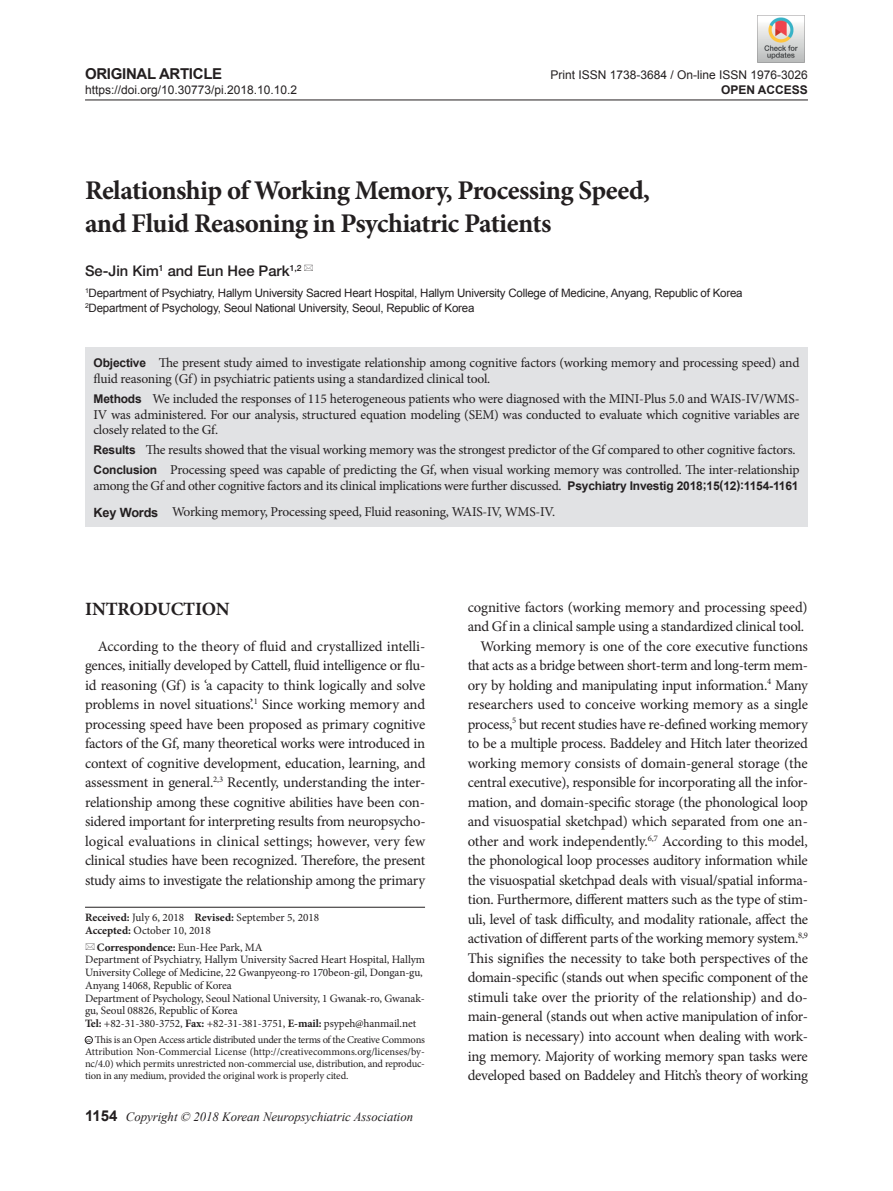
<style>
.page{position:relative;width:893px;height:1191px;background:#fff}
.page>*{position:absolute;margin:0;border:0;box-sizing:border-box;transform-origin:0 0}
.t1{font:700 27px/33px "Minion Pro";letter-spacing:-.02em;color:#231f20}
.t2{font:700 18.75px "Minion Pro";letter-spacing:-.01em;color:#231f20}
.t3{font:700 15px "Arial";letter-spacing:-.02em;color:#231f20}
.t4{font:14.7px/19.5px "Minion Pro";letter-spacing:-.02em;color:#231f20;text-align:justify}
.t5{font:500 14.7px "Helvetica Neue LT Std";color:#231f20}
.t6{font:13.5px/15.8px "Minion Pro";letter-spacing:-.02em;color:#231f20}
.t7{font:italic 12.75px "Times New Roman";color:#231f20}
.t8{font:12px "Arial";color:#231f20}
.t9{font:700 12px "Arial";color:#231f20}
.t10{font:11.55px/14.2px "Arial";letter-spacing:-.02em;color:#231f20}
.t11{font:11.25px/12.8px "Minion Pro";letter-spacing:-.01em;color:#231f20}
.t12{font:10.5px/12px "Minion Pro";letter-spacing:-.015em;color:#231f20;text-align:justify}
.s1{font-family:"Arial";font-weight:700;font-size:12px}
.s2{font-family:"Arial";font-weight:700;font-size:12.75px}
.s3{font-family:"Arial";font-weight:700;font-size:12.75px;color:#e1e2e4}
.s4{font-weight:700}
.s5{font-family:"Arial";font-weight:700;font-style:normal;font-size:15px}
</style>
<div class="page">
<hr style="left:85px;top:100px;width:723px;height:1px;background:#231f20">
<div style="left:85px;top:347px;width:723px;height:180px;background:#e1e2e4"></div>
<hr style="left:85px;top:907px;width:340px;height:1px;background:#231f20">
<div style="left:85px;top:1036px;width:8px;height:7px;border:1px solid #231f20;border-radius:50%"></div>
<img style="left:758px;top:17px;width:46px;height:46px">
<p class="t3" style="left:85px;top:64px;width:139px">ORIGINAL ARTICLE</p>
<p class="t8" style="left:85px;top:82px;width:214px">https://doi.org/10.30773/pi.2018.10.10.2</p>
<p class="t8" style="left:550px;top:67px;width:259px">Print ISSN 1738-3684 / On-line ISSN 1976-3026</p>
<p class="t9" style="left:721px;top:82px;width:88px">OPEN ACCESS</p>
<h1 class="t1" style="left:85px;top:173px;width:567px">Relationship of Working Memory, Processing Speed, and Fluid Reasoning in Psychiatric Patients</h1>
<p class="t5" style="left:85px;top:262px;width:218px">Se-Jin Kim<sup>1</sup> and Eun Hee Park<sup>1,2</sup></p>
<p class="t10" style="left:85px;top:286px;width:659px"><sup>1</sup>Department of Psychiatry, Hallym University Sacred Heart Hospital, Hallym University College of Medicine, Anyang, Republic of Korea<br><sup>2</sup>Department of Psychology, Seoul National University, Seoul, Republic of Korea</p>
<p class="t6" style="left:94px;top:355px;width:707px"><span class="s1">Objective</span> The present study aimed to investigate relationship among cognitive factors (working memory and processing speed) and fluid reasoning (Gf) in psychiatric patients using a standardized clinical tool.</p>
<p class="t6" style="left:94px;top:391px;width:708px;text-align:justify"><span class="s1">Methods</span> We included the responses of 115 heterogeneous patients who were diagnosed with the MINI-Plus 5.0 and WAIS-IV/WMS-IV was administered. For our analysis, structured equation modeling (SEM) was conducted to evaluate which cognitive variables are closely related to the Gf.</p>
<p class="t6" style="left:94px;top:440px;width:707px;line-height:20px"><span class="s1">Results</span> The results showed that the visual working memory was the strongest predictor of the Gf compared to other cognitive factors.<br><span class="s1">Conclusion</span> Processing speed was capable of predicting the Gf, when visual working memory was controlled. The inter-relationship</p>
<p class="t6" style="left:94px;top:472px;width:706px;line-height:26.4px">among the Gf and other cognitive factors and its clinical implications were further discussed. <span class="s1">Psychiatry Investig 2018;15(12):1154-1161<br></span><span class="s2">Key Words</span><span class="s3">aa</span>Working memory, Processing speed, Fluid reasoning, WAIS-IV, WMS-IV.</p>
<p class="t2" style="left:85px;top:596px;width:146px">INTRODUCTION</p>
<p class="t4" style="left:85px;top:636px;width:342px;text-indent:13px">According to the theory of fluid and crystallized intelli&shy;gences, initially developed by Cattell, fluid intelligence or flu&shy;id reasoning (Gf) is ‘a capacity to think logically and solve problems in novel situations’.<sup>1</sup> Since working memory and processing speed have been proposed as primary cognitive factors of the Gf, many theoretical works were introduced in context of cognitive development, education, learning, and assessment in general.<sup>2,3</sup> Recently, understanding the inter&shy;relationship among these cognitive abilities have been con&shy;sidered important for interpreting results from neuropsycho&shy;logical evaluations in clinical settings; however, very few clinical studies have been recognized. Therefore, the present study aims to investigate the relationship among the primary</p>
<p class="t11" style="left:85px;top:910px;width:236px"><span class="s4">Received:</span> July 6, 2018 <span class="s4">Revised:</span> September 5, 2018<br><span class="s4">Accepted:</span> October 10, 2018</p>
<p class="t11" style="left:85px;top:940px;width:342px;text-indent:12px"><span class="s4">Correspondence:</span> Eun-Hee Park, MA<br>Department of Psychiatry, Hallym University Sacred Heart Hospital, Hallym University College of Medicine, 22 Gwanpyeong-ro 170beon-gil, Dongan-gu, Anyang 14068, Republic of Korea<br>Department of Psychology, Seoul National University, 1 Gwanak-ro, Gwanak&shy;gu, Seoul 08826, Republic of Korea<br><span class="s4">Tel:</span> +82-31-380-3752, <span class="s4">Fax:</span> +82-31-381-3751, <span class="s4">E-mail:</span> psypeh@hanmail.net</p>
<p class="t12" style="left:85px;top:1034px;width:342px"><sup>cc</sup> This is an Open Access article distributed under the terms of the Creative Commons Attribution Non-Commercial License (http://creativecommons.org/licenses/by&shy;nc/4.0) which permits unrestricted non-commercial use, distribution, and reproduc&shy;tion in any medium, provided the original work is properly cited.</p>
<p class="t7" style="left:85px;top:1107px;width:330px"><span class="s5">1154</span> Copyright © 2018 Korean Neuropsychiatric Association</p>
<p class="t4" style="left:468px;top:597px;width:342px;text-align:right">cognitive factors (working memory and processing speed) and Gf in a clinical sample using a standardized clinical tool.<br>Working memory is one of the core executive functions that acts as a bridge between short-term and long-term mem&shy;ory by holding and manipulating input information.<sup>4</sup> Many researchers used to conceive working memory as a single process,<sup>5</sup> but recent studies have re-defined working memory to be a multiple process. Baddeley and Hitch later theorized working memory consists of domain-general storage (the central executive), responsible for incorporating all the infor&shy;mation, and domain-specific storage (the phonological loop and visuospatial sketchpad) which separated from one an&shy;other and work independently.<sup>6,7</sup> According to this model, the phonological loop processes auditory information while the visuospatial sketchpad deals with visual/spatial informa&shy;tion. Furthermore, different matters such as the type of stim&shy;uli, level of task difficulty, and modality rationale, affect the activation of different parts of the working memory system.<sup>8,9<br></sup>This signifies the necessity to take both perspectives of the domain-specific (stands out when specific component of the stimuli take over the priority of the relationship) and do&shy;main-general (stands out when active manipulation of infor&shy;mation is necessary) into account when dealing with work&shy;ing memory. Majority of working memory span tasks were developed based on Baddeley and Hitch’s theory of working</p>
</div>
